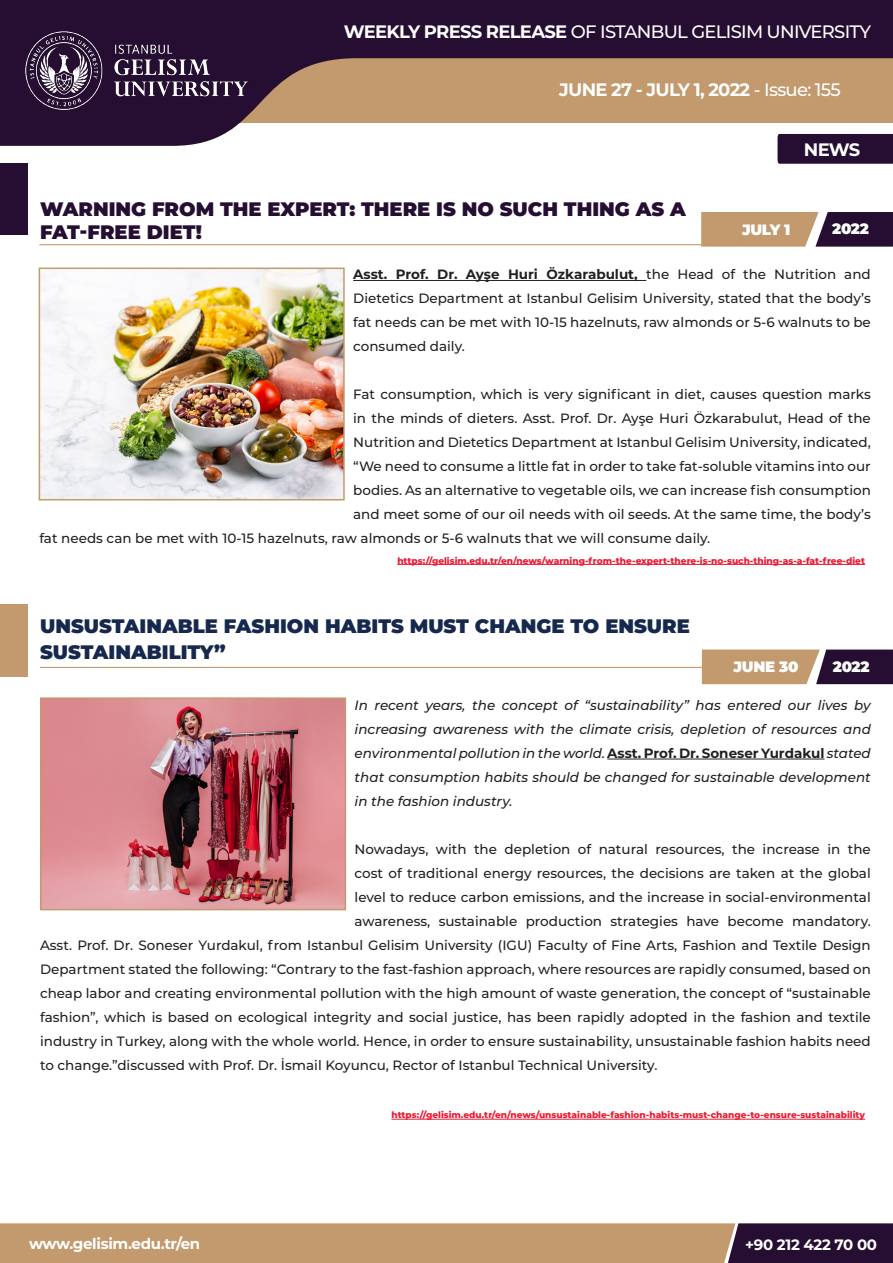
<style>
.page{position:relative;width:893px;height:1263px;background:#fff}
.page>*{position:absolute;margin:0;border:0;box-sizing:border-box;transform-origin:0 0}
.t1{font:900 19.5px/25.5px "Montserrat";color:#17284e}
.t2{font:900 19.5px/22.5px "Montserrat";color:#250e31}
.t3{font:500 18px "Montserrat";letter-spacing:-.04em;color:#fff}
.t4{font:700 18px "Montserrat";letter-spacing:-.04em;color:#fff}
.t5{font:700 15px "Montserrat";letter-spacing:-.02em;color:#fff}
.t6{font:900 15px "Montserrat";letter-spacing:-.02em;color:#fff}
.t7{font:500 13.5px/24px "Montserrat";color:#231f20;text-align:justify}
.t8{font:italic 500 13.5px/24px "Montserrat";color:#231f20;text-align:justify}
.t9{font:800 9px "Montserrat";color:#ed1a33}
.s1{font-weight:700}
.s2{font-weight:500}
.s3{font-weight:700;font-style:normal}
</style>
<div class="page">
<svg style="left:0;top:0;width:893px;height:146px;background:#795f60"></svg>
<svg style="left:0;top:1223px;width:893px;height:40px;background:#a68264"></svg>
<div style="left:777px;top:134px;width:116px;height:30px;background:#250e31"></div>
<div style="left:0;top:604px;width:28px;height:72px;background:#c29a6d"></div>
<hr style="left:40px;top:667px;width:681px;height:1px;background:#c29a6d">
<svg style="left:702px;top:649px;width:191px;height:35px;background:#8b6b5f"></svg>
<hr style="left:607px;top:759px;width:217px;height:1px;background:#231f20">
<img style="left:43px;top:700px;width:300px;height:207px">
<div style="left:40px;top:697px;width:306px;height:213px;border:2px solid #c29a6d"></div>
<hr style="left:397px;top:564px;width:468px;height:1px;background:#ed1a33">
<hr style="left:391px;top:1119px;width:474px;height:1px;background:#ed1a33">
<div style="left:0;top:164px;width:28px;height:71px;background:#250e31"></div>
<hr style="left:39px;top:244px;width:681px;height:1px;background:#c29a6d">
<svg style="left:701px;top:212px;width:192px;height:35px;background:#8c6c5f"></svg>
<hr style="left:353px;top:280px;width:293px;height:1px;background:#231f20">
<img style="left:42px;top:271px;width:300px;height:226px">
<div style="left:39px;top:268px;width:306px;height:232px;border:2px solid #c29a6d"></div>
<img style="left:22px;top:31px;width:229px;height:79px">
<h2 class="t3" style="left:344px;top:19px;width:528px"><span class="s1">WEEKLY PRESS RELEASE</span> OF ISTANBUL GELISIM UNIVERSITY</h2>
<h2 class="t4" style="left:559px;top:76px;width:283px">JUNE 27 - JULY 1, 2022 <span class="s2">- Issue: 155</span></h2>
<h2 class="t4" style="left:804px;top:136px;width:58px">NEWS</h2>
<h1 class="t2" style="left:40px;top:197px;width:647px">WARNING FROM THE EXPERT: THERE IS NO SUCH THING AS A<br>FAT-FREE DIET!</h1>
<p class="t7" style="left:353px;top:262px;width:519px"><span class="s1">Asst. Prof. Dr. Ayşe Huri Özkarabulut,</span> the Head of the Nutrition and Dietetics Department at Istanbul Gelisim University, stated that the body’s fat needs can be met with 10-15 hazelnuts, raw almonds or 5-6 walnuts to be consumed daily.</p>
<p class="t7" style="left:353px;top:382px;width:519px">Fat consumption, which is very significant in diet, causes question marks</p>
<p class="t7" style="left:353px;top:406px;width:519px">in the minds of dieters. Asst. Prof. Dr. Ayşe Huri Özkarabulut, Head of the</p>
<p class="t7" style="left:353px;top:430px;width:519px">Nutrition and Dietetics Department at Istanbul Gelisim University, indicated,</p>
<p class="t7" style="left:353px;top:454px;width:519px">“We need to consume a little fat in order to take fat-soluble vitamins into our</p>
<p class="t7" style="left:353px;top:478px;width:519px">bodies. As an alternative to vegetable oils, we can increase fish consumption</p>
<p class="t7" style="left:353px;top:502px;width:519px">and meet some of our oil needs with oil seeds. At the same time, the body’s</p>
<p class="t7" style="left:39px;top:526px;width:672px">fat needs can be met with 10-15 hazelnuts, raw almonds or 5-6 walnuts that we will consume daily.</p>
<p class="t6" style="left:742px;top:218px;width:50px">JULY 1</p>
<p class="t6" style="left:832px;top:218px;width:38px">2022</p>
<p class="t9" style="left:397px;top:554px;width:469px">https://gelisim.edu.tr/en/news/warning-from-the-expert-there-is-no-such-thing-as-a-fat-free-diet</p>
<h1 class="t1" style="left:40px;top:612px;width:651px">UNSUSTAINABLE FASHION HABITS MUST CHANGE TO ENSURE<br>SUSTAINABILITY”</h1>
<p class="t6" style="left:734px;top:655px;width:66px">JUNE 30</p>
<p class="t6" style="left:833px;top:655px;width:38px">2022</p>
<p class="t8" style="left:355px;top:692px;width:518px">In recent years, the concept of “sustainability” has entered our lives by increasing awareness with the climate crisis, depletion of resources and environmental pollution in the world. <span class="s3">Asst. Prof. Dr. Soneser Yurdakul</span> stated that consumption habits should be changed for sustainable development in the fashion industry.</p>
<p class="t7" style="left:355px;top:836px;width:518px">Nowadays, with the depletion of natural resources, the increase in the</p>
<p class="t7" style="left:355px;top:860px;width:518px">cost of traditional energy resources, the decisions are taken at the global</p>
<p class="t7" style="left:355px;top:884px;width:518px">level to reduce carbon emissions, and the increase in social-environmental</p>
<p class="t7" style="left:355px;top:908px;width:518px">awareness, sustainable production strategies have become mandatory.</p>
<p class="t7" style="left:40px;top:932px;width:832px">Asst. Prof. Dr. Soneser Yurdakul, from Istanbul Gelisim University (IGU) Faculty of Fine Arts, Fashion and Textile Design</p>
<p class="t7" style="left:40px;top:956px;width:832px">Department stated the following: “Contrary to the fast-fashion approach, where resources are rapidly consumed, based on</p>
<p class="t7" style="left:40px;top:980px;width:832px">cheap labor and creating environmental pollution with the high amount of waste generation, the concept of “sustainable</p>
<p class="t7" style="left:40px;top:1004px;width:832px">fashion”, which is based on ecological integrity and social justice, has been rapidly adopted in the fashion and textile</p>
<p class="t7" style="left:40px;top:1028px;width:832px">industry in Turkey, along with the whole world. Hence, in order to ensure sustainability, unsustainable fashion habits need</p>
<p class="t7" style="left:40px;top:1052px;width:619px">to change.”discussed with Prof. Dr. İsmail Koyuncu, Rector of Istanbul Technical University.</p>
<p class="t9" style="left:391px;top:1108px;width:475px">https://gelisim.edu.tr/en/news/unsustainable-fashion-habits-must-change-to-ensure-sustainability</p>
<p class="t5" style="left:29px;top:1233px;width:173px">www.gelisim.edu.tr/en</p>
<p class="t5" style="left:745px;top:1234px;width:134px">+90 212 422 70 00</p>
</div>
